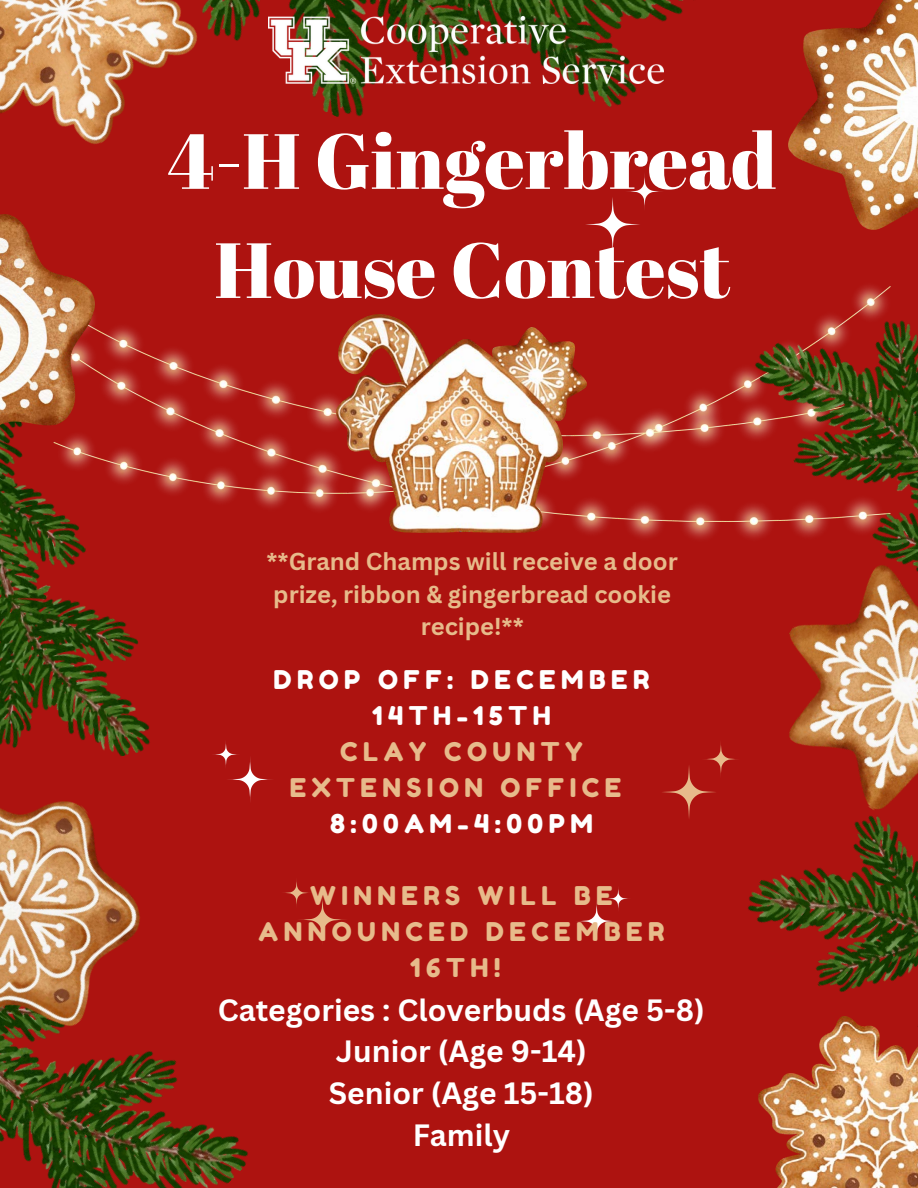
<style>
.page{position:relative;width:918px;height:1188px;background:#ad1310}
.page>*{position:absolute;margin:0;border:0;box-sizing:border-box;transform-origin:0 0}
.t1{font:78px/109.2px "Abril Fatface";color:#fff;text-align:center}
.t2{font:700 30px/41.7px "Canva Sans";color:#fff;text-align:center}
.t3{font:25.8px/36px "Fredoka One";letter-spacing:.21em;color:#e7bb8b;text-align:center}
.t4{font:25.8px/36px "Fredoka One";letter-spacing:.21em;color:#fff;text-align:center}
.t5{font:700 23.85px/32.7px "Canva Sans";color:#e7bb8b;text-align:center}
</style>
<div class="page">
<img style="left:245px;top:0;width:438px;height:117px">
<img style="left:0;top:1086px;width:248px;height:102px">
<img style="left:0;top:454px;width:150px;height:283px">
<img style="left:52px;top:314px;width:688px;height:231px">
<img style="left:336px;top:315px;width:251px;height:217px">
<img style="left:0;top:737px;width:178px;height:349px">
<img style="left:788px;top:0;width:130px;height:230px">
<img style="left:0;top:214px;width:95px;height:240px">
<img style="left:0;top:0;width:245px;height:144px">
<svg style="left:586px;top:174px;width:76px;height:77px"></svg>
<svg style="left:577px;top:888px;width:52px;height:52px"></svg>
<svg style="left:662px;top:743px;width:71px;height:76px"></svg>
<svg style="left:284px;top:880px;width:61px;height:62px"></svg>
<img style="left:740px;top:286px;width:178px;height:429px">
<img style="left:733px;top:715px;width:185px;height:473px">
<svg style="left:213px;top:742px;width:59px;height:59px"></svg>
<img style="left:269px;top:16px;width:395px;height:68px">
<h1 class="t1" style="left:168px;top:104px;width:611px">4-H Gingerbread<br>House Contest</h1>
<p class="t5" style="left:266px;top:544px;width:413px">**Grand Champs will receive a door prize, ribbon &amp; gingerbread cookie recipe!**</p>
<p class="t4" style="left:274px;top:661px;width:377px">DROP OFF: DECEMBER<br>14TH-15TH</p>
<p class="t3" style="left:290px;top:733px;width:333px">CLAY COUNTY<br>EXTENSION OFFICE</p>
<p class="t4" style="left:330px;top:805px;width:264px">8:00AM-4:00PM</p>
<p class="t3" style="left:259px;top:877px;width:407px">WINNERS WILL BE<br>ANNOUNCED DECEMBER<br>16TH!</p>
<p class="t2" style="left:218px;top:988px;width:489px">Categories : Cloverbuds (Age 5-8)<br>Junior (Age 9-14)<br>Senior (Age 15-18)<br>Family</p>
</div>
